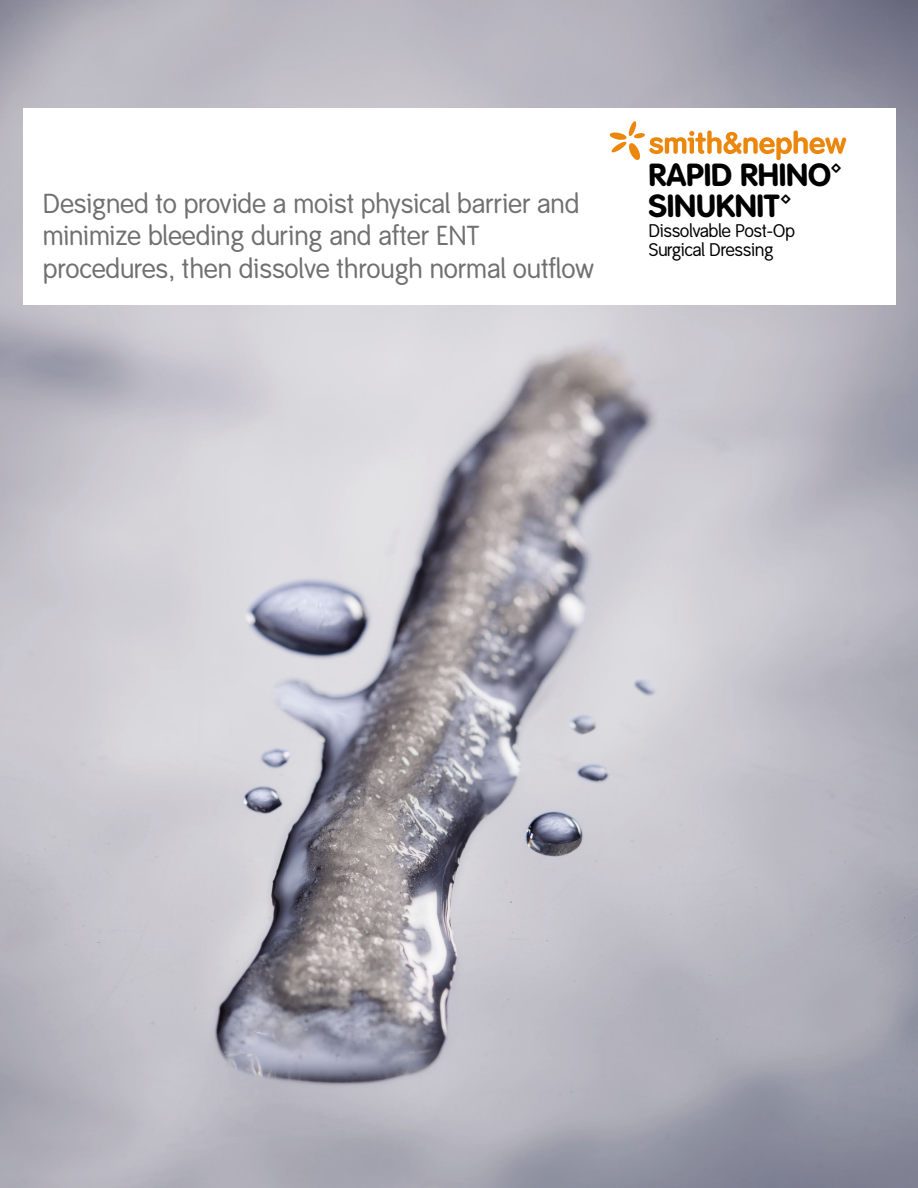
<style>
.page{position:relative;width:918px;height:1188px;background:#fff}
.page>*{position:absolute;margin:0;border:0;box-sizing:border-box;transform-origin:0 0}
.t1{font:31.5px "Smith&Nephew Product";color:#000}
.t2{font:27px/32.4px "Smith&Nephew LF";letter-spacing:.01em;color:#707070}
.t3{font:18px/19.5px "Smith&Nephew";color:#000}
</style>
<div class="page">
<img style="left:0;top:0;width:918px;height:1188px">
<div style="left:23px;top:108px;width:872px;height:197px;background:#fff"></div>
<svg style="left:610px;top:121px;width:236px;height:39px"></svg>
<p class="t2" style="left:43px;top:188px;width:552px">Designed to provide a moist physical barrier and minimize bleeding during and after ENT procedures, then dissolve through normal outflow</p>
<p class="t1" style="left:649px;top:156px;width:195px">RAPID RHINO™</p>
<p class="t1" style="left:649px;top:187px;width:145px">SINUKNIT™</p>
<p class="t3" style="left:649px;top:221px;width:148px">Dissolvable Post-Op<br>Surgical Dressing</p>
</div>
